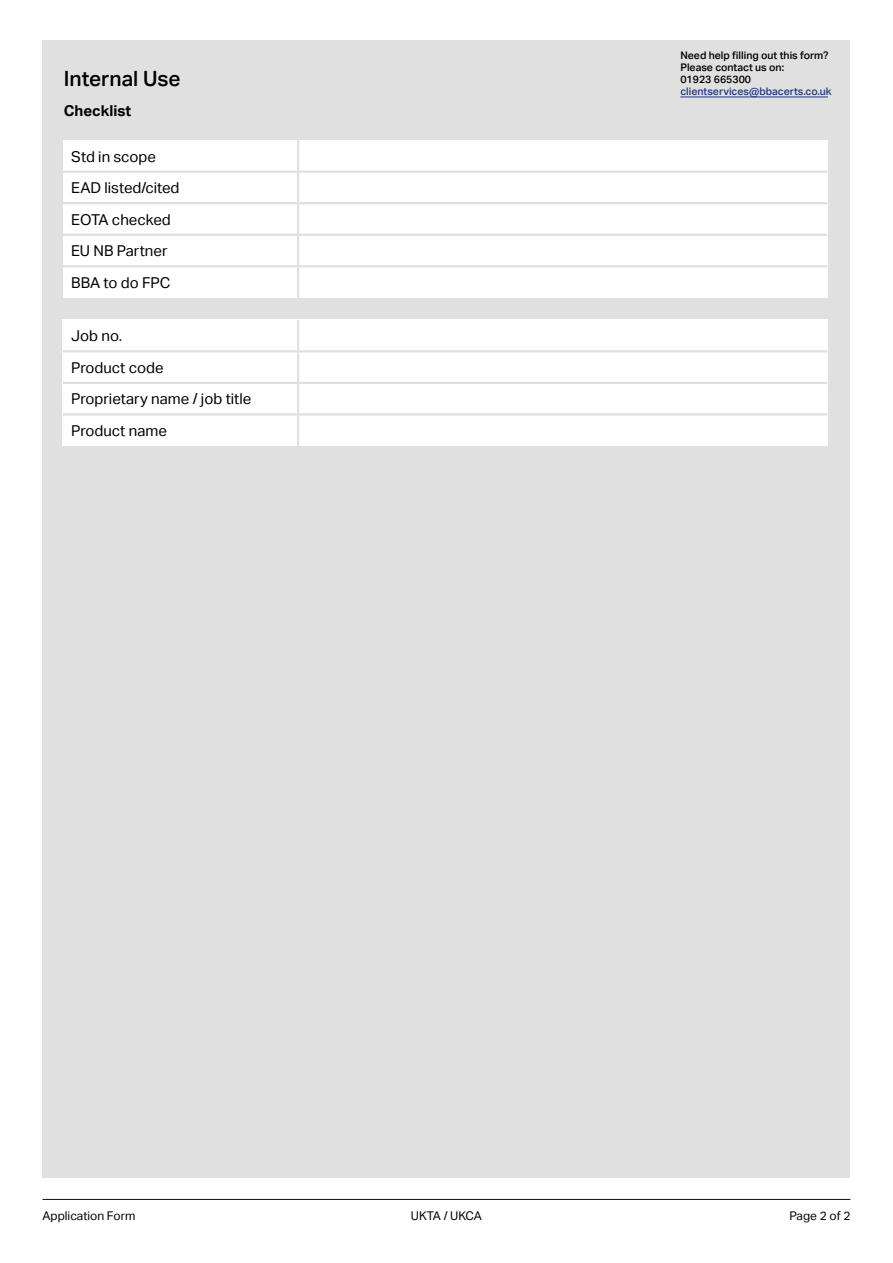
<style>
.page{position:relative;width:893px;height:1263px;background:#fff}
.page>*{position:absolute;margin:0;border:0;box-sizing:border-box;transform-origin:0 0}
.t1{font:500 21px "Aktiv Grotesk";color:#000}
.t2{font:15px/31.5px "Aktiv Grotesk";color:#000}
.t3{font:700 15px "Aktiv Grotesk";color:#000}
.t4{font:12px "Aktiv Grotesk";color:#000}
.t5{font:500 10.5px/12px "Aktiv Grotesk";color:#000}
.t6{font:500 10.5px "Aktiv Grotesk";color:#243982}
</style>
<div class="page">
<div style="left:43px;top:41px;width:807px;height:1137px;background:#e0e0e0"></div>
<hr style="left:43px;top:1199px;width:807px;height:1px;background:#12110c">
<hr style="left:680px;top:97px;width:148px;height:1px;background:#243982">
<div style="left:63px;top:140px;width:764px;height:158px;background:#fff"></div>
<hr style="left:297px;top:140px;width:2px;height:31px;background:#e0e0e0">
<hr style="left:63px;top:171px;width:235px;height:2px;background:#e0e0e0">
<hr style="left:298px;top:171px;width:529px;height:2px;background:#e0e0e0">
<hr style="left:297px;top:173px;width:2px;height:29px;background:#e0e0e0">
<hr style="left:63px;top:202px;width:235px;height:2px;background:#e0e0e0">
<hr style="left:298px;top:202px;width:529px;height:2px;background:#e0e0e0">
<hr style="left:297px;top:204px;width:2px;height:30px;background:#e0e0e0">
<hr style="left:63px;top:234px;width:235px;height:2px;background:#e0e0e0">
<hr style="left:298px;top:234px;width:529px;height:2px;background:#e0e0e0">
<hr style="left:297px;top:236px;width:2px;height:29px;background:#e0e0e0">
<hr style="left:63px;top:265px;width:235px;height:2px;background:#e0e0e0">
<hr style="left:298px;top:265px;width:529px;height:2px;background:#e0e0e0">
<hr style="left:297px;top:267px;width:2px;height:31px;background:#e0e0e0">
<div style="left:63px;top:320px;width:765px;height:126px;background:#fff"></div>
<hr style="left:297px;top:320px;width:2px;height:30px;background:#e0e0e0">
<hr style="left:63px;top:350px;width:235px;height:2px;background:#e0e0e0">
<hr style="left:298px;top:350px;width:529px;height:2px;background:#e0e0e0">
<hr style="left:297px;top:352px;width:2px;height:30px;background:#e0e0e0">
<hr style="left:63px;top:382px;width:235px;height:2px;background:#e0e0e0">
<hr style="left:298px;top:382px;width:529px;height:2px;background:#e0e0e0">
<hr style="left:297px;top:384px;width:2px;height:29px;background:#e0e0e0">
<hr style="left:63px;top:413px;width:235px;height:3px;background:#e0e0e0">
<hr style="left:298px;top:413px;width:529px;height:3px;background:#e0e0e0">
<hr style="left:297px;top:416px;width:2px;height:30px;background:#e0e0e0">
<h1 class="t1" style="left:64px;top:67px;width:118px">Internal Use</h1>
<p class="t3" style="left:64px;top:102px;width:69px">Checklist</p>
<p class="t2" style="left:71px;top:141px;width:110px">Std in scope<br>EAD listed/cited<br>EOTA checked<br>EU NB Partner<br>BBA to do FPC</p>
<p class="t2" style="left:71px;top:320px;width:182px">Job no.<br>Product code<br>Proprietary name / job title<br>Product name</p>
<p class="t5" style="left:680px;top:50px;width:150px">Need help filling out this form?<br>Please contact us on:<br>01923 665300</p>
<p class="t6" style="left:680px;top:85px;width:153px">clientservices@bbacerts.co.uk</p>
<p class="t4" style="left:43px;top:1209px;width:94px">Application Form</p>
<p class="t4" style="left:411px;top:1209px;width:73px">UKTA / UKCA</p>
<p class="t4" style="left:789px;top:1209px;width:63px">Page 2 of 2</p>
</div>
